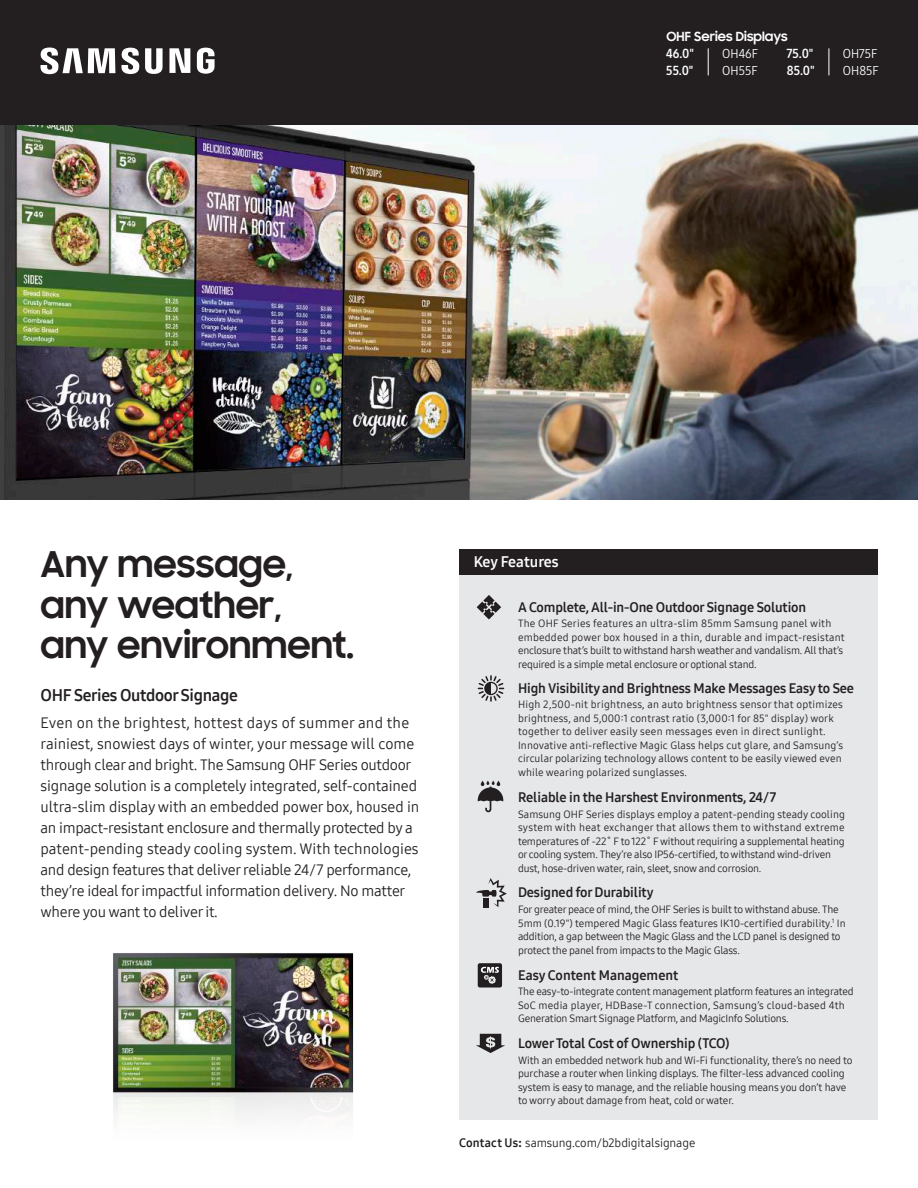
<style>
.page{position:relative;width:918px;height:1188px;background:#fff}
.page>*{position:absolute;margin:0;border:0;box-sizing:border-box;transform-origin:0 0}
.t1{font:700 36px/40.5px "Samsung Sharp Sans";color:#231f20}
.t2{font:16.5px "Samsung One 700";letter-spacing:-.02em;color:#231f20}
.t3{font:15px/21px "Samsung One 400";letter-spacing:-.015em;color:#231f20}
.t4{font:15px "Samsung One 700";color:#fff}
.t5{font:13.5px "Samsung One 700";letter-spacing:-.01em;color:#231f20}
.t6{font:12.75px/16.6px "Samsung One 700 C";color:#fff}
.t7{font:12.75px/16.6px "Samsung One 400 C";color:#fff}
.t8{font:700 12.75px "Samsung Sharp Sans";color:#fff}
.t9{font:12px "Samsung One 400";letter-spacing:-.01em;color:#231f20}
.t10{font:10.5px/13.5px "Samsung One 400";letter-spacing:-.01em;color:#231f20}
.t11{font:10.5px/13.5px "Samsung One 400";letter-spacing:.01em;color:#231f20}
.s1{font-family:"Samsung One 700"}
.s2{font-family:"Helvetica Neue";font-weight:700}
</style>
<div class="page">
<img style="left:0;top:124px;width:918px;height:376px">
<div style="left:0;top:0;width:918px;height:124px;background:#231f20"></div>
<svg style="left:708px;top:48px;width:1px;height:27px"></svg>
<svg style="left:829px;top:48px;width:1px;height:27px"></svg>
<img style="left:113px;top:953px;width:241px;height:163px">
<div style="left:459px;top:573px;width:419px;height:547px;background:#e6e7e9"></div>
<div style="left:459px;top:549px;width:419px;height:26px;background:#231f20"></div>
<div style="left:478px;top:963px;width:24px;height:25px;background:#231f20;border-radius:2px"></div>
<svg style="left:481px;top:967px;width:18px;height:17px"></svg>
<svg style="left:477px;top:595px;width:24px;height:24px"></svg>
<svg style="left:476px;top:878px;width:31px;height:29px"></svg>
<div style="left:483px;top:898px;width:5px;height:10px;background:#231f20"></div>
<svg style="left:478px;top:781px;width:25px;height:31px"></svg>
<svg style="left:478px;top:675px;width:26px;height:27px"></svg>
<svg style="left:476px;top:1034px;width:29px;height:19px"></svg>
<svg style="left:169px;top:48px;width:21px;height:25px"></svg>
<svg style="left:41px;top:48px;width:74px;height:26px"></svg>
<svg style="left:121px;top:48px;width:18px;height:26px"></svg>
<svg style="left:145px;top:48px;width:18px;height:26px"></svg>
<svg style="left:197px;top:48px;width:18px;height:26px"></svg>
<p class="t8" style="left:667px;top:27px;width:123px">OHF Series Displays</p>
<p class="t6" style="left:666px;top:46px;width:29px">46.0"<br>55.0"</p>
<p class="t7" style="left:722px;top:46px;width:37px">OH46F<br>OH55F</p>
<p class="t6" style="left:787px;top:46px;width:29px">75.0"<br>85.0"</p>
<p class="t7" style="left:843px;top:46px;width:37px">OH75F<br>OH85F</p>
<h1 class="t1" style="left:40px;top:542px;width:315px">Any message, any weather, any environment.</h1>
<h2 class="t2" style="left:40px;top:684px;width:199px">OHF Series Outdoor Signage</h2>
<p class="t3" style="left:40px;top:712px;width:380px">Even on the brightest, hottest days of summer and the rainiest, snowiest days of winter, your message will come through clear and bright. The Samsung OHF Series outdoor signage solution is a completely integrated, self-contained ultra-slim display with an embedded power box, housed in an impact-resistant enclosure and thermally protected by a patent-pending steady cooling system. With technologies and design features that deliver reliable 24/7 performance, they’re ideal for impactful information delivery. No matter where you want to deliver it.</p>
<h3 class="t4" style="left:474px;top:551px;width:87px">Key Features</h3>
<p class="t5" style="left:518px;top:598px;width:290px">A Complete, All-in-One Outdoor Signage Solution</p>
<p class="t10" style="left:518px;top:617px;width:328px">The OHF Series features an ultra-slim 85mm Samsung panel with embedded power box housed in a thin, durable and impact-resistant enclosure that’s built to withstand harsh weather and vandalism. All that’s required is a simple metal enclosure or optional stand.</p>
<p class="t5" style="left:518px;top:679px;width:338px">High Visibility and Brightness Make Messages Easy to See</p>
<p class="t11" style="left:518px;top:698px;width:327px">High 2,500-nit brightness, an auto brightness sensor that optimizes brightness, and 5,000:1 contrast ratio (3,000:1 for 85" display) work together to deliver easily seen messages even in direct sunlight.<br>Innovative anti-reflective Magic Glass helps cut glare, and Samsung’s circular polarizing technology allows content to be easily viewed even while wearing polarized sunglasses.</p>
<p class="t5" style="left:518px;top:788px;width:260px">Reliable in the Harshest Environments, 24/7</p>
<p class="t10" style="left:518px;top:807px;width:328px">Samsung OHF Series displays employ a patent-pending steady cooling system with heat exchanger that allows them to withstand extreme temperatures of -22˚ F to 122˚ F without requiring a supplemental heating or cooling system. They’re also IP56-certified, to withstand wind-driven dust, hose-driven water, rain, sleet, snow and corrosion.</p>
<p class="t5" style="left:518px;top:884px;width:137px">Designed for Durability</p>
<p class="t10" style="left:518px;top:903px;width:329px">For greater peace of mind, the OHF Series is built to withstand abuse. The 5mm (0.19") tempered Magic Glass features IK10-certified durability.<sup>1</sup> In addition, a gap between the Magic Glass and the LCD panel is designed to protect the panel from impacts to the Magic Glass.</p>
<p class="t5" style="left:518px;top:966px;width:162px">Easy Content Management</p>
<p class="t10" style="left:518px;top:985px;width:337px">The easy-to-integrate content management platform features an integrated<br>SoC media player, HDBase-T connection, Samsung’s cloud-based 4th<br>Generation Smart Signage Platform, and MagicInfo Solutions.</p>
<p class="t5" style="left:518px;top:1034px;width:213px">Lower Total Cost of Ownership (TCO)</p>
<p class="t10" style="left:518px;top:1053px;width:336px">With an embedded network hub and Wi-Fi functionality, there’s no need to purchase a router when linking displays. The filter-less advanced cooling system is easy to manage, and the reliable housing means you don’t have to worry about damage from heat, cold or water.</p>
<p class="t9" style="left:459px;top:1135px;width:238px"><span class="s1">Contact Us</span><span class="s2">:</span> samsung.com/b2bdigitalsignage</p>
</div>
